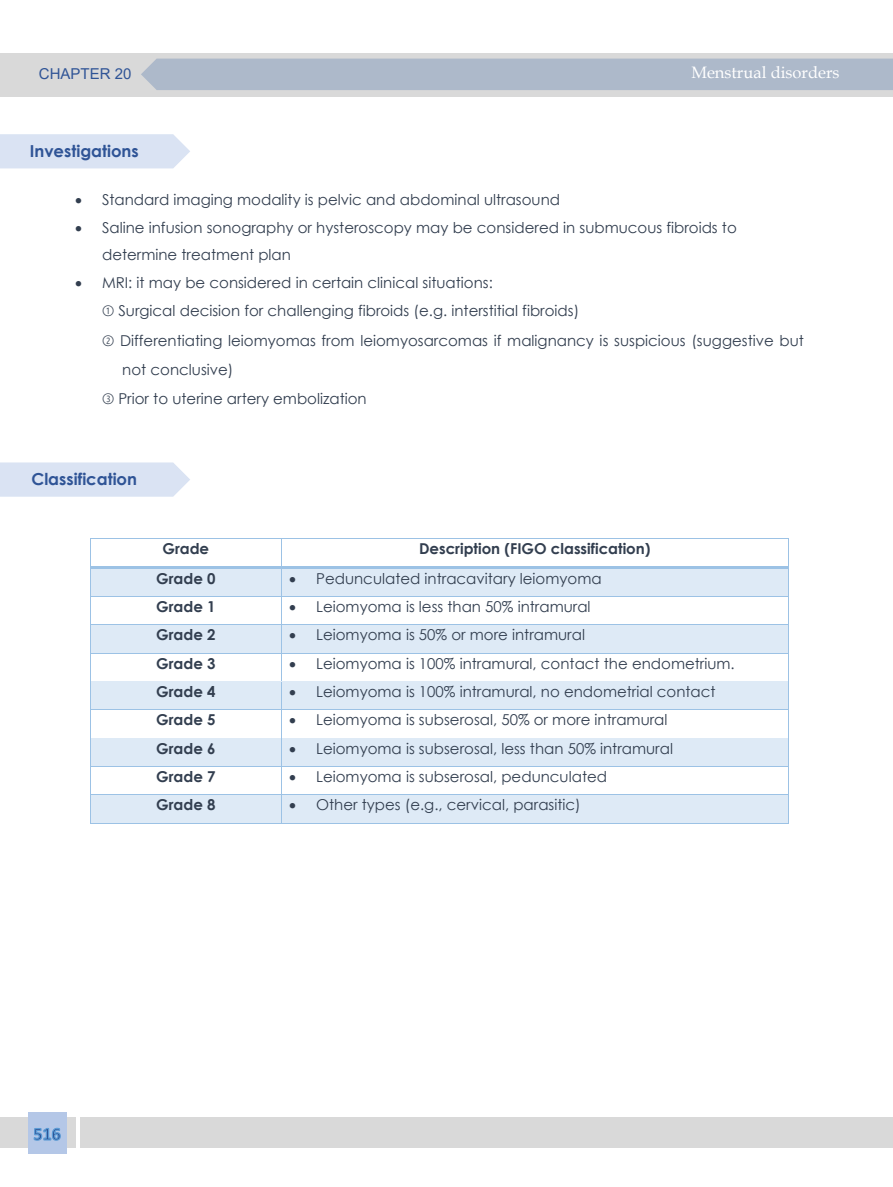
<style>
.page{position:relative;width:893px;height:1187px;background:#fff}
.page>*{position:absolute;margin:0;border:0;box-sizing:border-box;transform-origin:0 0}
.t1{font:16.5px "Century Gothic Bold 31";color:#2f5496}
.t2{font:16.5px "Book Antiqua 25";color:#fff}
.t3{font:15px/27.6px "Century Gothic";color:#323e4f}
.t4{font:15px "Century Gothic Bold 31";color:#323e4f}
.t5{font:15px "Arial 40";color:#2f5496}
</style>
<div class="page">
<div style="left:80px;top:1117px;width:813px;height:31px;background:#d9d9d9"></div>
<div style="left:0;top:53px;width:893px;height:43px;background:#d9d9d9"></div>
<div style="left:141px;top:59px;width:752px;height:31px;background:#adb9ca"></div>
<div style="left:0;top:1117px;width:76px;height:31px;background:#d9d9d9"></div>
<div style="left:28px;top:1112px;width:39px;height:41px;background:#b4c7e7"></div>
<svg style="left:33px;top:1127px;width:28px;height:14px"></svg>
<hr style="left:91px;top:537px;width:190px;height:1px;background:#9cc2e5">
<hr style="left:281px;top:537px;width:507px;height:1px;background:#9cc2e5">
<div style="left:91px;top:568px;width:190px;height:28px;background:#deeaf6"></div>
<div style="left:281px;top:568px;width:507px;height:28px;background:#deeaf6"></div>
<hr style="left:91px;top:566px;width:190px;height:2px;background:#9cc2e5">
<hr style="left:283px;top:566px;width:505px;height:2px;background:#9cc2e5">
<hr style="left:91px;top:596px;width:190px;height:1px;background:#9cc2e5">
<hr style="left:281px;top:596px;width:507px;height:1px;background:#9cc2e5">
<div style="left:91px;top:625px;width:190px;height:27px;background:#deeaf6"></div>
<div style="left:281px;top:625px;width:507px;height:27px;background:#deeaf6"></div>
<hr style="left:91px;top:624px;width:190px;height:1px;background:#9cc2e5">
<hr style="left:281px;top:624px;width:507px;height:1px;background:#9cc2e5">
<hr style="left:91px;top:652px;width:190px;height:1px;background:#9cc2e5">
<hr style="left:281px;top:652px;width:507px;height:1px;background:#9cc2e5">
<div style="left:91px;top:681px;width:190px;height:28px;background:#deeaf6"></div>
<div style="left:281px;top:681px;width:507px;height:28px;background:#deeaf6"></div>
<hr style="left:91px;top:681px;width:190px;height:1px;background:#9cc2e5">
<hr style="left:281px;top:681px;width:507px;height:1px;background:#9cc2e5">
<hr style="left:91px;top:709px;width:190px;height:1px;background:#9cc2e5">
<hr style="left:281px;top:709px;width:507px;height:1px;background:#9cc2e5">
<div style="left:91px;top:738px;width:190px;height:28px;background:#deeaf6"></div>
<div style="left:281px;top:738px;width:507px;height:28px;background:#deeaf6"></div>
<hr style="left:91px;top:737px;width:190px;height:1px;background:#9cc2e5">
<hr style="left:281px;top:737px;width:507px;height:1px;background:#9cc2e5">
<hr style="left:91px;top:766px;width:190px;height:1px;background:#9cc2e5">
<hr style="left:281px;top:766px;width:507px;height:1px;background:#9cc2e5">
<div style="left:91px;top:795px;width:190px;height:27px;background:#deeaf6"></div>
<div style="left:281px;top:795px;width:507px;height:27px;background:#deeaf6"></div>
<hr style="left:91px;top:794px;width:190px;height:1px;background:#9cc2e5">
<hr style="left:281px;top:794px;width:507px;height:1px;background:#9cc2e5">
<svg style="left:90px;top:538px;width:1px;height:285px"></svg>
<hr style="left:91px;top:822px;width:190px;height:1px;background:#9cc2e5">
<svg style="left:281px;top:537px;width:2px;height:285px"></svg>
<hr style="left:281px;top:822px;width:507px;height:1px;background:#9cc2e5">
<svg style="left:788px;top:538px;width:1px;height:285px"></svg>
<div style="left:0;top:134px;width:190px;height:34px;background:#dae3f3"></div>
<svg style="left:0;top:462px;width:190px;height:34px;background:#dce4f3"></svg>
<p class="t5" style="left:39px;top:65px;width:94px">CHAPTER 20</p>
<p class="t2" style="left:691px;top:63px;width:150px">Menstrual disorders</p>
<p class="t1" style="left:30px;top:140px;width:110px">Investigations</p>
<p class="t3" style="left:75px;top:185px;width:487px">• Standard imaging modality is pelvic and abdominal ultrasound</p>
<p class="t3" style="left:102px;top:213px;width:636px;text-indent:-27px">• Saline infusion sonography or hysteroscopy may be considered in submucous fibroids to determine treatment plan</p>
<p class="t3" style="left:75px;top:268px;width:419px">• MRI: it may be considered in certain clinical situations:</p>
<p class="t3" style="left:102px;top:297px;width:479px">➀ Surgical decision for challenging fibroids (e.g. interstitial fibroids)</p>
<p class="t3" style="left:102px;top:327px;width:703px">➁ Differentiating leiomyomas from leiomyosarcomas if malignancy is suspicious (suggestive but</p>
<p class="t3" style="left:122px;top:356px;width:113px">not conclusive)</p>
<p class="t3" style="left:102px;top:384px;width:266px">➂ Prior to uterine artery embolization</p>
<p class="t1" style="left:31px;top:469px;width:107px">Classification</p>
<p class="t4" style="left:162px;top:538px;width:48px">Grade</p>
<p class="t4" style="left:419px;top:538px;width:233px">Description (FIGO classification)</p>
<p class="t4" style="left:156px;top:568px;width:61px">Grade 0</p>
<p class="t3" style="left:289px;top:564px;width:314px">• Pedunculated intracavitary leiomyoma</p>
<p class="t4" style="left:156px;top:596px;width:61px">Grade 1</p>
<p class="t3" style="left:289px;top:592px;width:303px">• Leiomyoma is less than 50% intramural</p>
<p class="t4" style="left:156px;top:625px;width:61px">Grade 2</p>
<p class="t3" style="left:289px;top:620px;width:297px">• Leiomyoma is 50% or more intramural</p>
<p class="t4" style="left:156px;top:653px;width:61px">Grade 3</p>
<p class="t3" style="left:289px;top:649px;width:447px">• Leiomyoma is 100% intramural, contact the endometrium.</p>
<p class="t4" style="left:156px;top:681px;width:61px">Grade 4</p>
<p class="t3" style="left:289px;top:677px;width:428px">• Leiomyoma is 100% intramural, no endometrial contact</p>
<p class="t4" style="left:156px;top:710px;width:61px">Grade 5</p>
<p class="t3" style="left:289px;top:705px;width:380px">• Leiomyoma is subserosal, 50% or more intramural</p>
<p class="t4" style="left:156px;top:738px;width:61px">Grade 6</p>
<p class="t3" style="left:289px;top:734px;width:385px">• Leiomyoma is subserosal, less than 50% intramural</p>
<p class="t4" style="left:156px;top:766px;width:61px">Grade 7</p>
<p class="t3" style="left:289px;top:762px;width:319px">• Leiomyoma is subserosal, pedunculated</p>
<p class="t4" style="left:156px;top:795px;width:61px">Grade 8</p>
<p class="t3" style="left:289px;top:790px;width:293px">• Other types (e.g., cervical, parasitic)</p>
</div>
